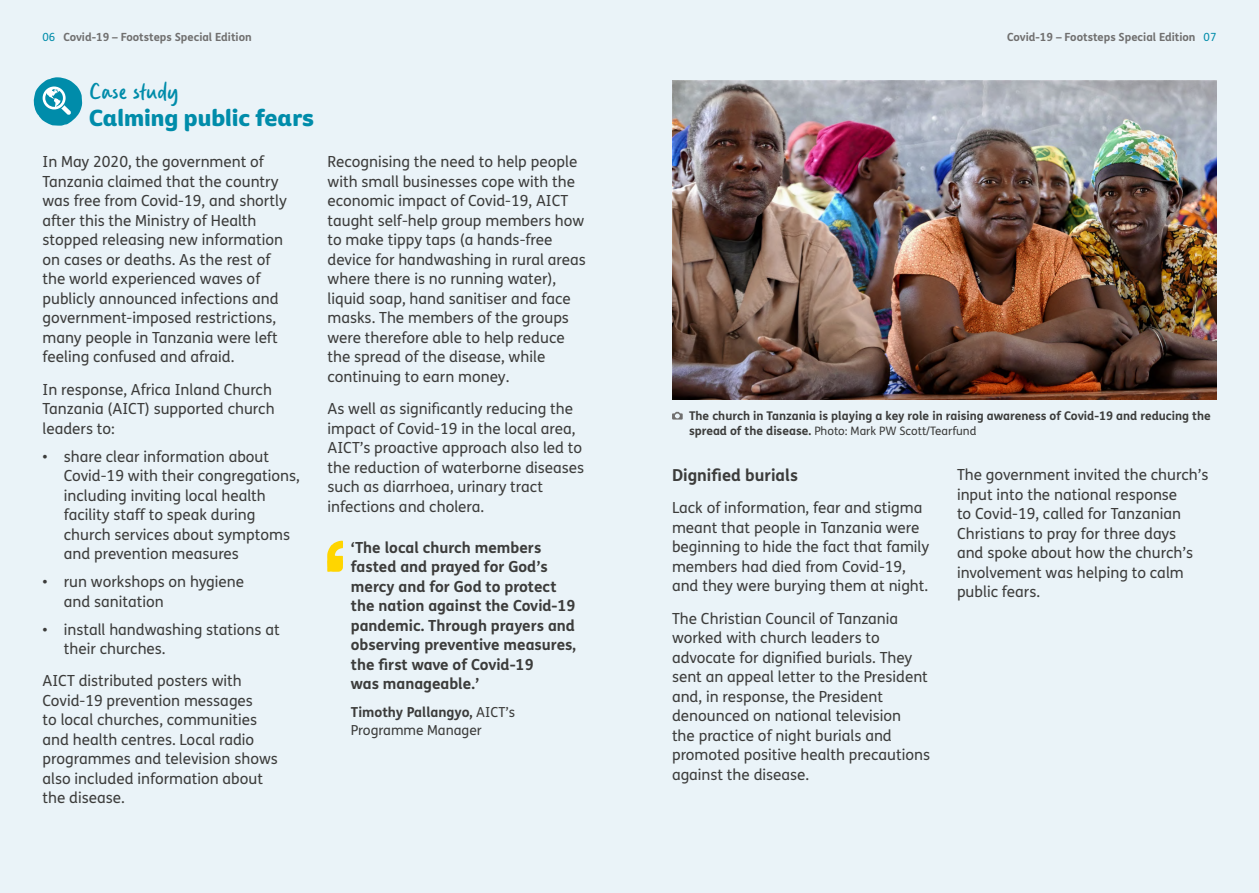
<style>
.page{position:relative;width:1259px;height:893px;background:#eaf3f8}
.page>*{position:absolute;margin:0;border:0;box-sizing:border-box;transform-origin:0 0}
.t1{font:25.5px "Gander";color:#008caa}
.t2{font:22.5px "Tearfund Sans";color:#008caa}
.t3{font:700 16.5px "FS Me";color:#3c3c3b}
.t4{font:15.3px/19.5px "FS Me";color:#3c3c3b}
.t5{font:700 15.3px/19.5px "FS Me";color:#3c3c3b}
.t6{font:13.8px/18px "FS Me";color:#3c3c3b}
.t7{font:700 12px "FS Me";color:#3c3c3b}
.t8{font:11.7px "FS Me";color:#3c3c3b}
.t9{font:700 11.25px "FS Me";color:#706f6f}
.s1{font-weight:400;color:#008caa}
.s2{font-weight:700}
.s3{font-weight:700;font-size:12px}
</style>
<div class="page">
<img style="left:672px;top:81px;width:544px;height:319px">
<svg style="left:672px;top:412px;width:10px;height:8px"></svg>
<svg style="left:33px;top:77px;width:49px;height:49px"></svg>
<svg style="left:327px;top:541px;width:16px;height:31px"></svg>
<p class="t9" style="left:43px;top:29px;width:211px"><span class="s1">06</span> Covid-19 – Footsteps Special Edition</p>
<p class="t9" style="left:1007px;top:29px;width:211px">Covid-19 – Footsteps Special Edition <span class="s1">07</span></p>
<h1 class="t1" style="left:89px;top:78px;width:91px">Case study</h1>
<h2 class="t2" style="left:89px;top:98px;width:226px">Calming public fears</h2>
<p class="t4" style="left:43px;top:152px;width:246px">In May 2020, the government of Tanzania claimed that the country was free from Covid-19, and shortly after this the Ministry of Health stopped releasing new information on cases or deaths. As the rest of the world experienced waves of publicly announced infections and government-imposed restrictions, many people in Tanzania were left feeling confused and afraid.</p>
<p class="t4" style="left:43px;top:379px;width:234px">In response, Africa Inland Church<br>Tanzania (AICT) supported church leaders to:</p>
<p class="t4" style="left:64px;top:446px;width:238px;text-indent:-21px">• share clear information about<br>Covid-19 with their congregations, including inviting local health facility staff to speak during church services about symptoms and prevention measures</p>
<p class="t4" style="left:64px;top:572px;width:182px;text-indent:-21px">• run workshops on hygiene and sanitation</p>
<p class="t4" style="left:64px;top:619px;width:217px;text-indent:-21px">• install handwashing stations at their churches.</p>
<p class="t4" style="left:43px;top:671px;width:237px">AICT distributed posters with<br>Covid-19 prevention messages<br>to local churches, communities and health centres. Local radio programmes and television shows also included information about the disease.</p>
<p class="t4" style="left:327px;top:152px;width:260px">Recognising the need to help people with small businesses cope with the economic impact of Covid-19, AICT taught self-help group members how to make tippy taps (a hands-free device for handwashing in rural areas where there is no running water), liquid soap, hand sanitiser and face masks. The members of the groups were therefore able to help reduce the spread of the disease, while continuing to earn money.</p>
<p class="t4" style="left:327px;top:399px;width:258px">As well as significantly reducing the impact of Covid-19 in the local area, AICT’s proactive approach also led to the reduction of waterborne diseases such as diarrhoea, urinary tract infections and cholera.</p>
<p class="t5" style="left:351px;top:537px;width:227px">‘The local church members fasted and prayed for God’s mercy and for God to protect the nation against the Covid-19 pandemic. Through prayers and observing preventive measures, the first wave of Covid-19<br>was manageable.’</p>
<p class="t6" style="left:351px;top:703px;width:166px"><span class="s2">Timothy Pallangyo,</span> AICT’s<br>Programme Manager</p>
<p class="t7" style="left:689px;top:406px;width:523px">The church in Tanzania is playing a key role in raising awareness of Covid-19 and reducing the</p>
<p class="t8" style="left:689px;top:422px;width:289px"><span class="s3">spread of the disease.</span> Photo: Mark PW Scott/Tearfund</p>
<p class="t3" style="left:672px;top:462px;width:127px">Dignified burials</p>
<p class="t4" style="left:672px;top:498px;width:259px">Lack of information, fear and stigma meant that people in Tanzania were beginning to hide the fact that family members had died from Covid-19, and they were burying them at night.</p>
<p class="t4" style="left:672px;top:608px;width:259px">The Christian Council of Tanzania worked with church leaders to advocate for dignified burials. They sent an appeal letter to the President and, in response, the President denounced on national television<br>the practice of night burials and promoted positive health precautions against the disease.</p>
<p class="t4" style="left:957px;top:465px;width:253px">The government invited the church’s input into the national response<br>to Covid-19, called for Tanzanian<br>Christians to pray for three days<br>and spoke about how the church’s involvement was helping to calm public fears.</p>
</div>
